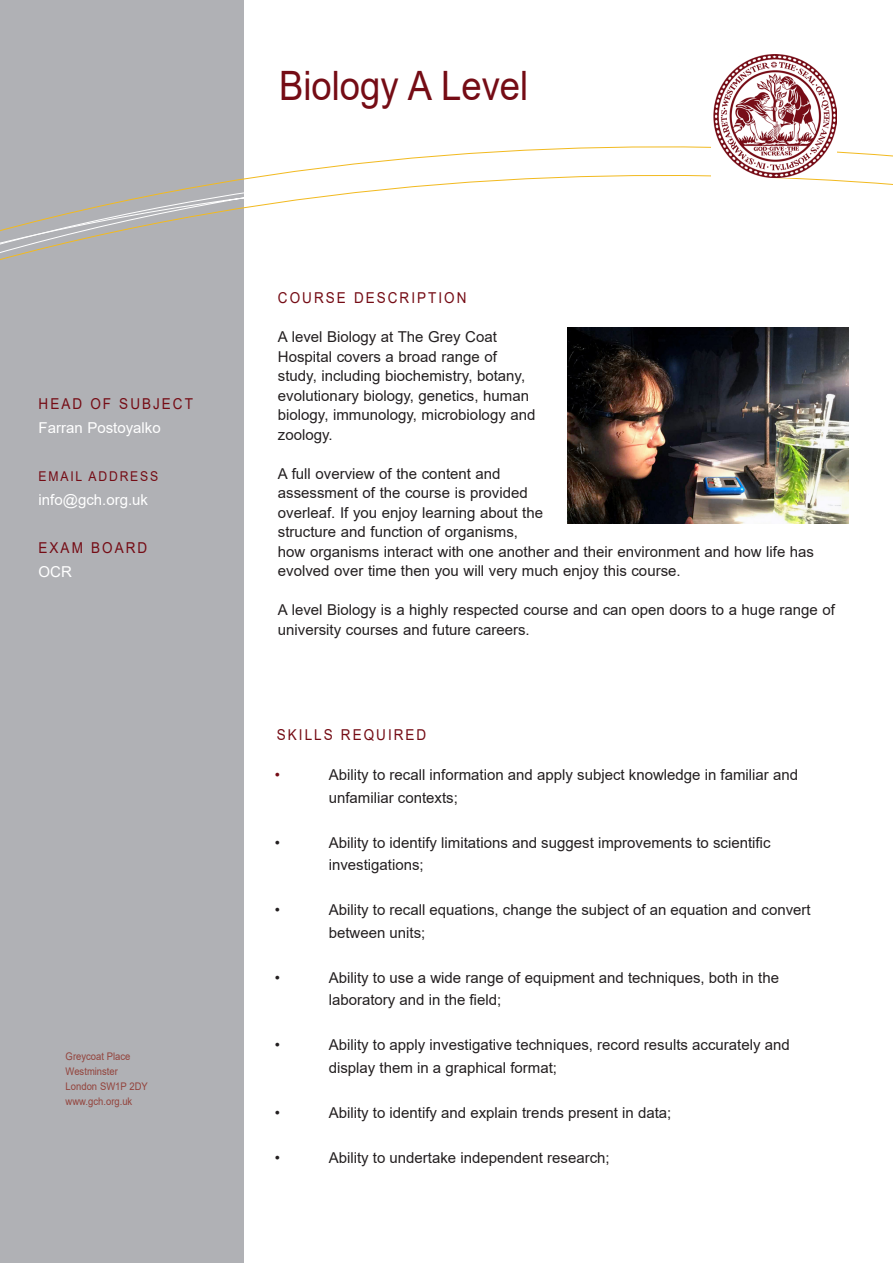
<style>
.page{position:relative;width:893px;height:1263px;background:#fff}
.page>*{position:absolute;margin:0;border:0;box-sizing:border-box;transform-origin:0 0}
.t1{font:40.5px "Arial";color:#750c15;scale:.9 1}
.t2{font:15px/19.5px "Arial";color:#231f20}
.t3{font:15px "Arial";letter-spacing:.15em;color:#750c15;scale:.9 1}
.t4{font:15px "Arial";color:#fff}
.t5{font:15px "Arial";letter-spacing:.15em;color:#750c15}
.t6{font:13.5px "Arial";letter-spacing:.15em;color:#750c15;scale:.9 1}
.t7{font:10.5px "Arial";color:#93433c;scale:.9 1}
</style>
<div class="page">
<div style="left:0;top:0;width:243px;height:1263px;background:#b0b1b5"></div>
<svg style="left:0;top:146px;width:893px;height:118px"></svg>
<img style="left:711px;top:54px;width:125px;height:123px">
<img style="left:567px;top:328px;width:281px;height:196px">
<p class="t3" style="left:39px;top:393px;width:173px">HEAD OF SUBJECT</p>
<p class="t4" style="left:39px;top:417px;width:124px">Farran Postoyalko</p>
<p class="t6" style="left:39px;top:467px;width:134px">EMAIL ADDRESS</p>
<p class="t4" style="left:39px;top:489px;width:111px">info@gch.org.uk</p>
<p class="t3" style="left:39px;top:537px;width:122px">EXAM BOARD</p>
<p class="t4" style="left:39px;top:561px;width:35px">OCR</p>
<p class="t7" style="left:66px;top:1049px;width:74px">Greycoat Place</p>
<p class="t7" style="left:66px;top:1064px;width:60px">Westminster</p>
<p class="t7" style="left:66px;top:1079px;width:93px">London SW1P 2DY</p>
<p class="t7" style="left:66px;top:1094px;width:76px">www.gch.org.uk</p>
<p class="t1" style="left:279px;top:58px;width:278px">Biology A Level</p>
<p class="t3" style="left:278px;top:288px;width:211px">COURSE DESCRIPTION</p>
<p class="t2" style="left:278px;top:327px;width:259px">A level Biology at The Grey Coat<br>Hospital covers a broad range of study, including biochemistry, botany, evolutionary biology, genetics, human biology, immunology, microbiology and zoology.</p>
<p class="t2" style="left:278px;top:464px;width:538px">A full overview of the content and<br>assessment of the course is provided<br>overleaf. If you enjoy learning about the<br>structure and function of organisms,<br>how organisms interact with one another and their environment and how life has evolved over time then you will very much enjoy this course.</p>
<p class="t2" style="left:278px;top:600px;width:559px">A level Biology is a highly respected course and can open doors to a huge range of university courses and future careers.</p>
<p class="t3" style="left:277px;top:725px;width:168px">SKILLS REQUIRED</p>
<p class="t5" style="left:275px;top:765px;width:7px">•</p>
<p class="t2" style="left:329px;top:765px;width:471px">Ability to recall information and apply subject knowledge in familiar and</p>
<p class="t2" style="left:329px;top:788px;width:131px">unfamiliar contexts;</p>
<p class="t2" style="left:275px;top:833px;width:7px">•</p>
<p class="t2" style="left:329px;top:833px;width:443px">Ability to identify limitations and suggest improvements to scientific</p>
<p class="t2" style="left:329px;top:855px;width:97px">investigations;</p>
<p class="t2" style="left:275px;top:900px;width:7px">•</p>
<p class="t2" style="left:329px;top:900px;width:483px">Ability to recall equations, change the subject of an equation and convert</p>
<p class="t2" style="left:329px;top:923px;width:98px">between units;</p>
<p class="t2" style="left:275px;top:968px;width:7px">•</p>
<p class="t2" style="left:329px;top:966px;width:452px;line-height:22.5px">Ability to use a wide range of equipment and techniques, both in the laboratory and in the field;</p>
<p class="t2" style="left:275px;top:1035px;width:7px">•</p>
<p class="t2" style="left:329px;top:1034px;width:463px;line-height:22.5px">Ability to apply investigative techniques, record results accurately and display them in a graphical format;</p>
<p class="t2" style="left:275px;top:1103px;width:7px">•</p>
<p class="t2" style="left:329px;top:1103px;width:344px">Ability to identify and explain trends present in data;</p>
<p class="t2" style="left:275px;top:1148px;width:7px">•</p>
<p class="t2" style="left:329px;top:1148px;width:282px">Ability to undertake independent research;</p>
</div>
